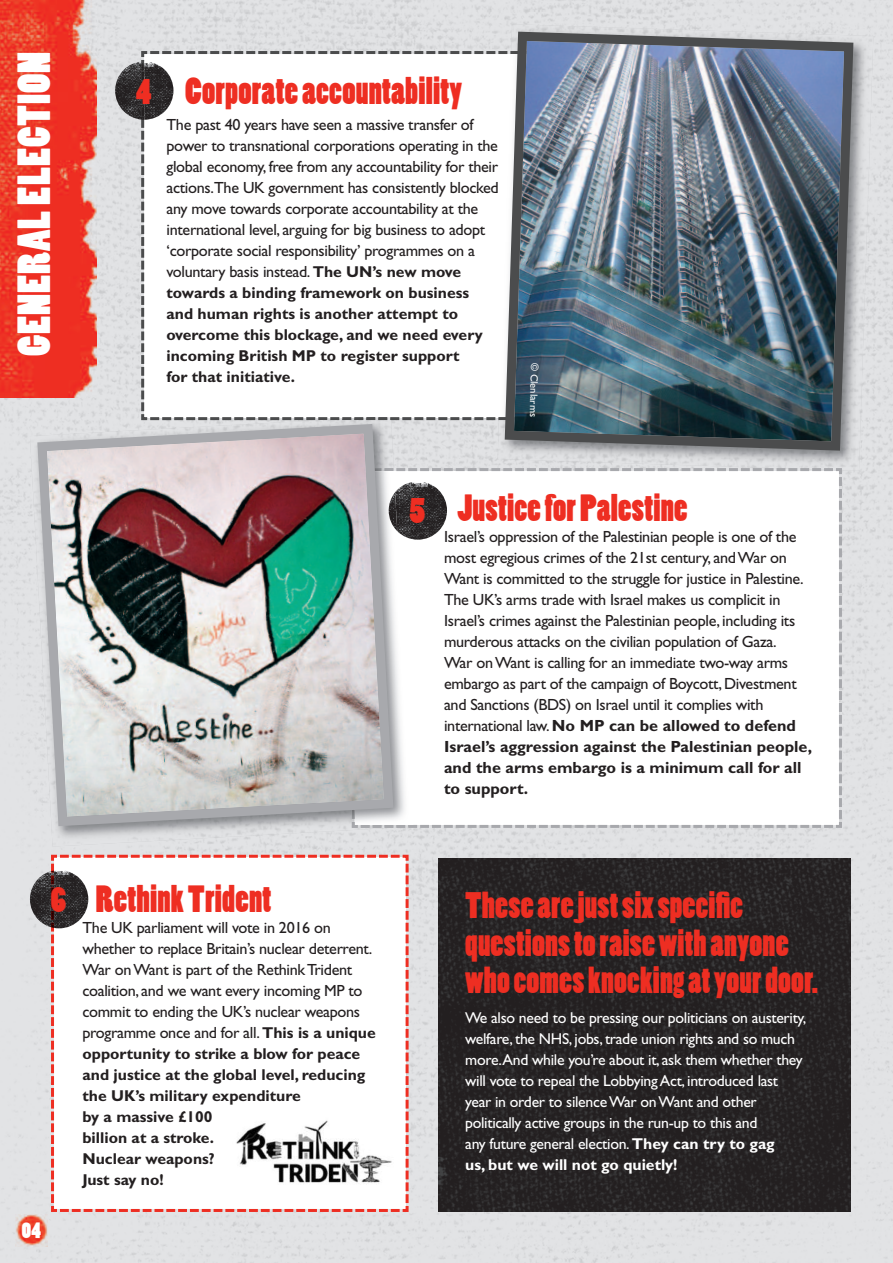
<style>
.page{position:relative;width:893px;height:1263px;background:#fff}
.page>*{position:absolute;margin:0;border:0;box-sizing:border-box;transform-origin:0 0}
.t1{font:43.5px "Poplar Std";letter-spacing:.02em;color:#fff}
.t2{font:35.4px "Poplar Std";letter-spacing:.005em;color:#ee2e22}
.t3{font:34.5px/37.5px "Poplar Std";letter-spacing:.005em;color:#ee2e22}
.t4{font:33.75px "Poplar Std";color:#ee2e22}
.t5{font:21px "Poplar Std";color:#fff}
.t6{font:16.2px/21px "Gill Sans Std";letter-spacing:-.02em;color:#231f20}
.t7{font:15.75px/21px "Gill Sans Std";letter-spacing:-.02em;color:#fff}
.t8{font:700 15.75px/21px "Gill Sans Std";color:#231f20}
.t9{font:10.5px "Gill Sans Std";color:#fff}
.s1{font-weight:700;font-size:15.75px}
.s2{font-weight:700}
</style>
<div class="page">
<img style="left:0;top:0;width:893px;height:1263px">
<img style="left:0;top:0;width:96px;height:397px">
<img style="left:15px;top:1214px;width:32px;height:33px">
<img style="left:498px;top:24px;width:375px;height:447px">
<img style="left:500px;top:27px;width:358px;height:428px">
<img style="left:115px;top:61px;width:25px;height:59px">
<svg style="left:413px;top:467px;width:430px;height:362px"></svg>
<img style="left:414px;top:481px;width:33px;height:59px">
<svg style="left:50px;top:853px;width:360px;height:360px"></svg>
<img style="left:30px;top:870px;width:58px;height:58px">
<img style="left:51px;top:870px;width:3px;height:58px">
<img style="left:438px;top:858px;width:412px;height:353px">
<img style="left:30px;top:417px;width:383px;height:429px">
<svg style="left:140px;top:50px;width:426px;height:372px"></svg>
<img style="left:322px;top:417px;width:69px;height:2px">
<img style="left:398px;top:468px;width:16px;height:360px">
<img style="left:33px;top:419px;width:365px;height:412px">
<img style="left:233px;top:1116px;width:164px;height:77px">
<h1 class="t1" style="left:17px;top:356px;width:305px;rotate:-90deg">GENERALELECTION</h1>
<h3 class="t4" style="left:136px;top:78px;width:17px">4</h3>
<h2 class="t2" style="left:185px;top:77px;width:278px">Corporateaccountability</h2>
<p class="t6" style="left:166px;top:115px;width:334px">The past 40 years have seen a massive transfer of power to transnational corporations operating in the global economy, free from any accountability for their actions.The UK government has consistently blocked any move towards corporate accountability at the international level, arguing for big business to adopt ‘corporate social responsibility’ programmes on a voluntary basis instead. <span class="s1">The UN’s new move</span></p>
<p class="t8" style="left:166px;top:283px;width:318px">towards a binding framework on business and human rights is another attempt to overcome this blockage, and we need every incoming British MP to register support for that initiative.</p>
<p class="t9" style="left:538px;top:363px;width:55px;rotate:91deg">© C el nlarms</p>
<h3 class="t4" style="left:410px;top:498px;width:17px">5</h3>
<h2 class="t2" style="left:457px;top:494px;width:232px">JusticeforPalestine</h2>
<p class="t6" style="left:444px;top:528px;width:370px">Israel’s oppression of the Palestinian people is one of the most egregious crimes of the 21st century, andWar on Want is committed to the struggle for justice in Palestine.<br>The UK’s arms trade with Israel makes us complicit in Israel’s crimes against the Palestinian people, including its murderous attacks on the civilian population of Gaza.<br>War onWant is calling for an immediate two-way arms embargo as part of the campaign of Boycott, Divestment and Sanctions (BDS) on Israel until it complies with international law.<span class="s2">No MP can be allowed to defend Israel’s aggression against the Palestinian people, and the arms embargo is a minimum call for all to support.</span></p>
<h2 class="t2" style="left:96px;top:885px;width:177px">RethinkTrident</h2>
<p class="t6" style="left:82px;top:918px;width:295px">The UK parliament will vote in 2016 on whether to replace Britain’s nuclear deterrent.<br>War onWant is part of the RethinkTrident coalition, and we want every incoming MP to commit to ending the UK’s nuclear weapons programme once and for all. <span class="s1">This is a unique</span></p>
<p class="t8" style="left:82px;top:1044px;width:284px">opportunity to strike a blow for peace and justice at the global level, reducing the UK’s military expenditure<br>by a massive £100<br>billion at a stroke.<br>Nuclear weapons?<br>Just say no!</p>
<h3 class="t4" style="left:51px;top:886px;width:17px">6</h3>
<h3 class="t3" style="left:465px;top:889px;width:354px">Thesearejustsixspecific questionstoraisewithanyone whocomesknockingatyourdoor.</h3>
<p class="t7" style="left:465px;top:1008px;width:343px">We also need to be pressing our politicians on austerity, welfare, the NHS, jobs, trade union rights and so much more.And while you’re about it, ask them whether they will vote to repeal the Lobbying Act, introduced last year in order to silenceWar onWant and other politically active groups in the run-up to this and<br>any future general election. <span class="s2">They can try to gag<br>us, but we will not go quietly!</span></p>
<p class="t5" style="left:22px;top:1221px;width:20px">04</p>
</div>
